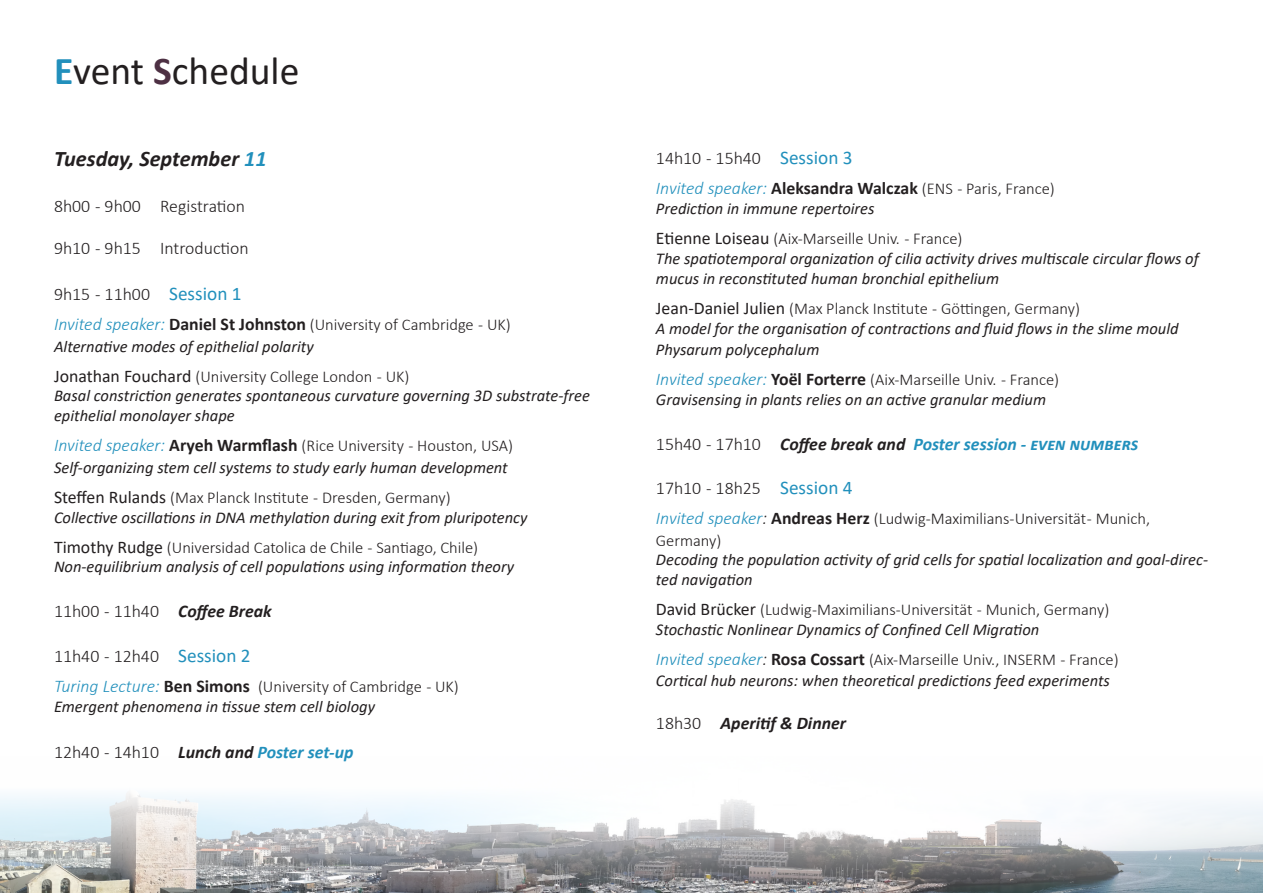
<style>
.page{position:relative;width:1263px;height:893px;background:#fff}
.page>*{position:absolute;margin:0;border:0;box-sizing:border-box;transform-origin:0 0}
.t1{font:39.6px "Calibri";color:#231f20}
.t2{font:italic 700 22.2px "Calibri";color:#231f20}
.t3{font:300 17.85px "Calibri";color:#231f20}
.t4{font:italic 700 17.85px "Calibri";color:#2290bc}
.t5{font:italic 700 17.85px "Calibri";color:#231f20}
.t6{font:italic 16.5px/19.8px "Calibri";color:#231f20}
.t7{font:300 16.5px/21.6px "Calibri";color:#231f20}
.s1{font-weight:700;color:#2290bc}
.s2{font-weight:700;color:#4d3043}
.s3{color:#2290bc}
.s4{font-weight:400;font-size:19.35px;color:#2290bc}
.s5{font-style:italic;font-size:17.85px;color:#2290bc}
.s6{font-weight:700;font-size:17.85px}
.s7{font-weight:400;font-size:17.85px}
.s8{font-weight:700;font-style:italic}
.s9{font-weight:300;font-style:normal;color:#231f20}
.s10{color:#231f20}
.s11{font-style:italic;font-size:17.85px}
.s12{font-weight:300;font-style:normal}
</style>
<div class="page">
<img style="left:0;top:793px;width:1263px;height:100px">
<p class="t1" style="left:54px;top:43px;width:247px"><span class="s1">E</span>vent <span class="s2">S</span>chedule</p>
<p class="t2" style="left:54px;top:143px;width:214px">Tuesday, September <span class="s3">11</span></p>
<p class="t3" style="left:54px;top:195px;width:193px">8h00 - 9h00 Registration</p>
<p class="t3" style="left:54px;top:237px;width:196px">9h10 - 9h15 Introduction</p>
<p class="t3" style="left:54px;top:283px;width:189px">9h15 - 11h00 <span class="s4">Session 1</span></p>
<p class="t7" style="left:54px;top:314px;width:458px"><span class="s5">Invited speaker:</span> <span class="s6">Daniel St Johnston</span> (University of Cambridge - UK)</p>
<p class="t6" style="left:54px;top:335px;width:261px">Alternative modes of epithelial polarity</p>
<p class="t7" style="left:54px;top:365px;width:357px"><span class="s7">Jonathan Fouchard</span> (University College London - UK)</p>
<p class="t6" style="left:54px;top:385px;width:537px">Basal constriction generates spontaneous curvature governing 3D substrate-free epithelial monolayer shape</p>
<p class="t7" style="left:54px;top:435px;width:461px"><span class="s5">Invited speaker:</span> <span class="s6">Aryeh Warmflash</span> (Rice University - Houston, USA)</p>
<p class="t6" style="left:54px;top:457px;width:455px">Self-organizing stem cell systems to study early human development</p>
<p class="t7" style="left:54px;top:486px;width:398px"><span class="s7">Steffen Rulands</span> (Max Planck Institute - Dresden, Germany)</p>
<p class="t6" style="left:54px;top:506px;width:475px">Collective oscillations in DNA methylation during exit from pluripotency</p>
<p class="t7" style="left:54px;top:536px;width:426px"><span class="s7">Timothy Rudge</span> (Universidad Catolica de Chile - Santiago, Chile)</p>
<p class="t6" style="left:54px;top:556px;width:462px">Non-equilibrium analysis of cell populations using information theory</p>
<p class="t3" style="left:54px;top:600px;width:219px">11h00 - 11h40 <span class="s8">Coffee Break</span></p>
<p class="t3" style="left:54px;top:645px;width:198px">11h40 - 12h40 <span class="s4">Session 2</span></p>
<p class="t7" style="left:54px;top:676px;width:406px"><span class="s5">Turing Lecture:</span> <span class="s6">Ben Simons</span> (University of Cambridge - UK)</p>
<p class="t6" style="left:54px;top:696px;width:323px">Emergent phenomena in tissue stem cell biology</p>
<p class="t4" style="left:54px;top:739px;width:301px"><span class="s9">12h40 - 14h10</span> <span class="s10">Lunch and</span> Poster set-up</p>
<p class="t3" style="left:656px;top:147px;width:198px">14h10 - 15h40 <span class="s4">Session 3</span></p>
<p class="t7" style="left:656px;top:178px;width:400px"><span class="s5">Invited speaker:</span> <span class="s6">Aleksandra Walczak</span> (ENS - Paris, France)</p>
<p class="t6" style="left:656px;top:198px;width:220px">Prediction in immune repertoires</p>
<p class="t7" style="left:656px;top:228px;width:308px"><span class="s7">Etienne Loiseau</span> (Aix-Marseille Univ. - France)</p>
<p class="t6" style="left:656px;top:248px;width:544px">The spatiotemporal organization of cilia activity drives multiscale circular flows of mucus in reconstituted human bronchial epithelium</p>
<p class="t7" style="left:656px;top:297px;width:425px"><span class="s7">Jean-Daniel Julien</span> (Max Planck Institute - Göttingen, Germany)</p>
<p class="t6" style="left:656px;top:317px;width:524px;line-height:21.3px">A model for the organisation of contractions and fluid flows in the slime mould<br>Physarum polycephalum</p>
<p class="t7" style="left:656px;top:368px;width:405px"><span class="s5">Invited speaker:</span> <span class="s6">Yoël Forterre</span> (Aix-Marseille Univ. - France)</p>
<p class="t6" style="left:656px;top:389px;width:392px">Gravisensing in plants relies on an active granular medium</p>
<p class="t4" style="left:656px;top:432px;width:484px"><span class="s9">15h40 - 17h10</span> <span class="s10">Coffee break and</span> Poster session - even numbers</p>
<p class="t3" style="left:656px;top:477px;width:198px">17h10 - 18h25 <span class="s4">Session 4</span></p>
<p class="t7" style="left:656px;top:507px;width:496px"><span class="s5">Invited speaker</span><span class="s11">:</span> <span class="s6">Andreas Herz</span> (Ludwig-Maximilians-Universität - Munich,<br>Germany)</p>
<p class="t6" style="left:656px;top:549px;width:554px">Decoding the population activity of grid cells for spatial localization and goal-direc&shy;ted navigation</p>
<p class="t7" style="left:656px;top:599px;width:455px"><span class="s7">David Brücker</span> (Ludwig-Maximilians-Universität - Munich, Germany)</p>
<p class="t6" style="left:656px;top:619px;width:385px">Stochastic Nonlinear Dynamics of Confined Cell Migration</p>
<p class="t7" style="left:656px;top:648px;width:464px"><span class="s5">Invited speaker</span><span class="s11">:</span> <span class="s6">Rosa Cossart</span> (Aix-Marseille Univ., INSERM - France)</p>
<p class="t6" style="left:656px;top:670px;width:455px">Cortical hub neurons: when theoretical predictions feed experiments</p>
<p class="t5" style="left:656px;top:710px;width:192px"><span class="s12">18h30</span> Aperitif &amp; Dinner</p>
</div>
